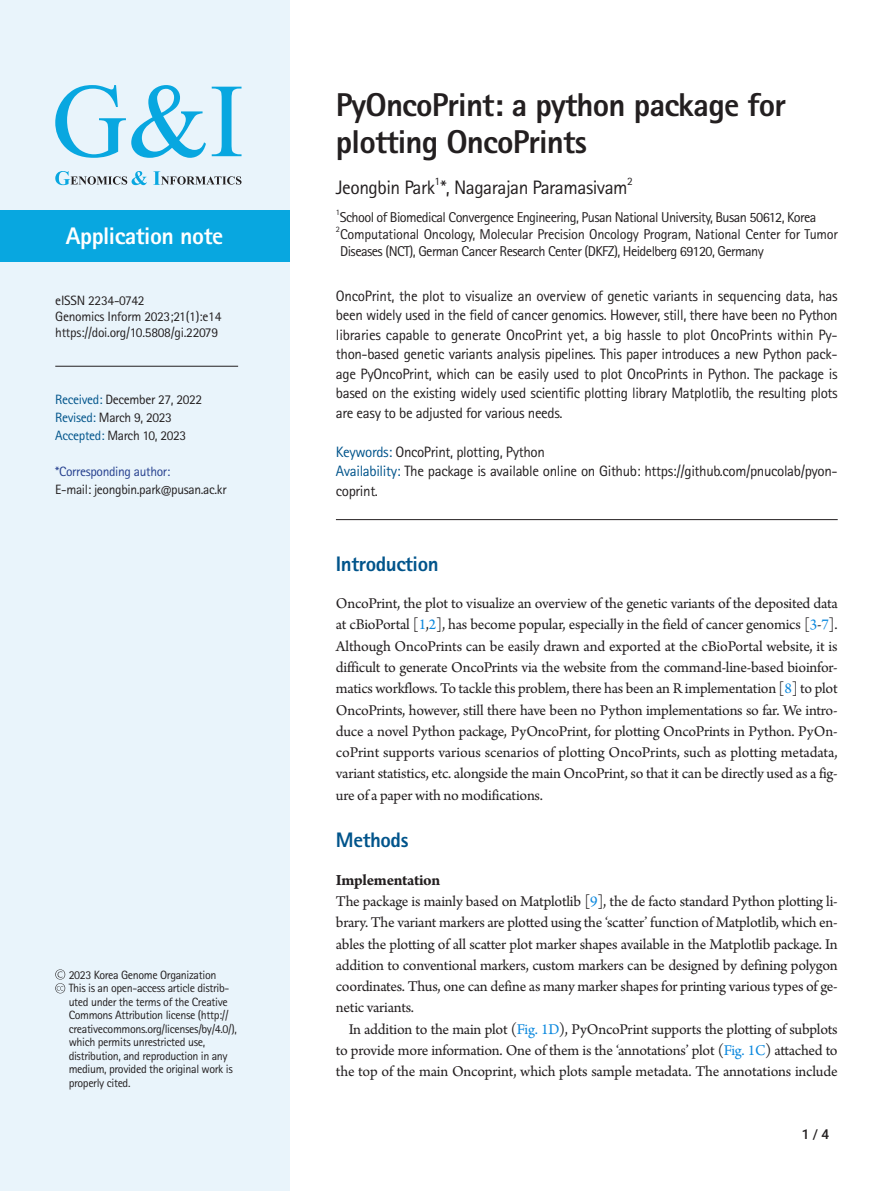
<style>
.page{position:relative;width:893px;height:1191px;background:#fff}
.page>*{position:absolute;margin:0;border:0;box-sizing:border-box;transform-origin:0 0}
.article-title{font:800 33px/36.3px "Rotis Sans Serif Std";letter-spacing:-.025em;color:#231f20}
.subject{font:800 24px "Rotis Sans Serif Std";letter-spacing:-.02em;color:#fff}
.body-title{font:800 21px "Rotis Sans Serif Std";letter-spacing:-.02em;color:#00548b}
.contrib-group{font:19.5px "Rotis Sans Serif Std";letter-spacing:-.025em;color:#231f20}
.body-sub-title{font:700 16.5px "Arno Pro";letter-spacing:-.02em;color:#231f20}
.body{font:15.75px/21.3px "Arno Pro";letter-spacing:-.015em;color:#231f20;text-align:justify}
.abstract{font:15px/19.5px "Rotis Sans Serif Std";letter-spacing:-.025em;color:#231f20;text-align:justify}
.aff{font:14.25px/17.1px "Rotis Sans Serif Std";letter-spacing:-.02em;color:#231f20}
.aff-2{font:14.25px "Rotis Sans Serif Std";letter-spacing:-.04em;color:#231f20}
.date-published{font:13.5px "Rotis Sans Serif Std";letter-spacing:-.025em;color:#231f20}
.doi{font:13.5px "Rotis Sans Serif Std";letter-spacing:-.02em;color:#231f20}
.date-published-2{font:13.5px "Rotis Sans Serif Std";letter-spacing:-.025em;color:#253f8e}
.t1{font:500 13.5px "Roboto";color:#231f20}
.t2{font:12px/13.5px "Rotis Sans Serif Std";letter-spacing:-.03em;color:#231f20}
.contrib-group-2{font:11.4px "Rotis Sans Serif Std";color:#231f20}
.aff-3{font:8.25px "Rotis Sans Serif Std";color:#231f20}
.s1{color:#00548b}
.s2{color:#0b88de}
</style>
<div class="page">
<div style="left:0;top:0;width:289px;height:1191px;background:#e9f4fb"></div>
<svg style="left:55px;top:171px;width:187px;height:14px"></svg>
<svg style="left:55px;top:85px;width:151px;height:73px"></svg>
<svg style="left:212px;top:87px;width:30px;height:69px"></svg>
<hr style="left:55px;top:366px;width:183px;height:1px;background:#231f20">
<svg style="left:55px;top:969px;width:10px;height:24px"></svg>
<hr style="left:336px;top:519px;width:502px;height:1px;background:#231f20">
<div style="left:0;top:210px;width:289px;height:51px;background:#08a7e0"></div>
<p class="subject" style="left:66px;top:220px;width:159px">Application note</p>
<p class="doi" style="left:55px;top:292px;width:91px">eISSN 2234-0742</p>
<p class="doi" style="left:55px;top:308px;width:168px">Genomics Inform 2023;21(1):e14</p>
<p class="doi" style="left:55px;top:325px;width:164px">https://doi.org/10.5808/gi.22079</p>
<p class="date-published" style="left:55px;top:391px;width:148px"><span class="s1">Received:</span> December 27, 2022</p>
<p class="date-published" style="left:55px;top:409px;width:118px"><span class="s1">Revised:</span> March 9, 2023</p>
<p class="date-published" style="left:55px;top:427px;width:132px"><span class="s1">Accepted:</span> March 10, 2023</p>
<p class="date-published-2" style="left:55px;top:463px;width:117px">*Corresponding author:</p>
<p class="date-published" style="left:55px;top:481px;width:173px">E-mail: jeongbin.park@pusan.ac.kr</p>
<p class="t2" style="left:69px;top:968px;width:170px">2023 Korea Genome Organization<br>This is an open-access article distrib&shy;uted under the terms of the Creative Commons Attribution license (http:// creativecommons.org/licenses/by/4.0/), which permits unrestricted use, distribution, and reproduction in any medium, provided the original work is properly cited.</p>
<p class="article-title" style="left:336px;top:86px;width:452px">PyOncoPrint: a python package for plotting OncoPrints</p>
<p class="contrib-group" style="left:336px;top:176px;width:293px">Jeongbin Park *, Nagarajan Paramasivam</p>
<p class="contrib-group-2" style="left:435px;top:175px;width:7px">1</p>
<p class="contrib-group-2" style="left:627px;top:175px;width:7px">2</p>
<p class="aff-3" style="left:336px;top:207px;width:6px">1</p>
<p class="aff-2" style="left:340px;top:209px;width:478px">School of Biomedical Convergence Engineering, Pusan National University, Busan 50612, Korea</p>
<p class="aff-3" style="left:336px;top:225px;width:6px">2</p>
<p class="aff" style="left:340px;top:226px;width:499px">Computational Oncology, Molecular Precision Oncology Program, National Center for Tumor<br>Diseases (NCT), German Cancer Research Center (DKFZ), Heidelberg 69120, Germany</p>
<p class="abstract" style="left:336px;top:286px;width:503px">OncoPrint, the plot to visualize an overview of genetic variants in sequencing data, has been widely used in the field of cancer genomics. However, still, there have been no Python libraries capable to generate OncoPrint yet, a big hassle to plot OncoPrints within Py&shy;thon-based genetic variants analysis pipelines. This paper introduces a new Python pack&shy;age PyOncoPrint, which can be easily used to plot OncoPrints in Python. The package is based on the existing widely used scientific plotting library Matplotlib, the resulting plots are easy to be adjusted for various needs.</p>
<p class="abstract" style="left:336px;top:442px;width:210px"><span class="s1">Keywords:</span> OncoPrint, plotting, Python</p>
<p class="abstract" style="left:336px;top:461px;width:503px"><span class="s1">Availability:</span> The package is available online on Github: https://github.com/pnucolab/pyon&shy;coprint.</p>
<p class="body-title" style="left:336px;top:550px;width:104px">Introduction</p>
<p class="body" style="left:336px;top:593px;width:503px">OncoPrint, the plot to visualize an overview of the genetic variants of the deposited data at cBioPortal [<span class="s2">1</span>,<span class="s2">2</span>], has become popular, especially in the field of cancer genomics [<span class="s2">3</span>-<span class="s2">7</span>].<br>Although OncoPrints can be easily drawn and exported at the cBioPortal website, it is difficult to generate OncoPrints via the website from the command-line-based bioinfor&shy;matics workflows. To tackle this problem, there has been an R implementation [<span class="s2">8</span>] to plot OncoPrints, however, still there have been no Python implementations so far. We intro&shy;duce a novel Python package, PyOncoPrint, for plotting OncoPrints in Python. PyOn&shy;coPrint supports various scenarios of plotting OncoPrints, such as plotting metadata, variant statistics, etc. alongside the main OncoPrint, so that it can be directly used as a fig&shy;ure of a paper with no modifications.</p>
<p class="body-title" style="left:336px;top:826px;width:74px">Methods</p>
<p class="body-sub-title" style="left:336px;top:870px;width:106px">Implementation</p>
<p class="body" style="left:336px;top:891px;width:503px">The package is mainly based on Matplotlib [<span class="s2">9</span>], the de facto standard Python plotting li&shy;brary. The variant markers are plotted using the ‘scatter’ function of Matplotlib, which en&shy;ables the plotting of all scatter plot marker shapes available in the Matplotlib package. In addition to conventional markers, custom markers can be designed by defining polygon coordinates. Thus, one can define as many marker shapes for printing various types of ge&shy;netic variants.</p>
<p class="body" style="left:336px;top:1019px;width:503px;text-indent:13px">In addition to the main plot (<span class="s2">Fig. 1D</span>), PyOncoPrint supports the plotting of subplots to provide more information. One of them is the ‘annotations’ plot (<span class="s2">Fig. 1C</span>) attached to the top of the main Oncoprint, which plots sample metadata. The annotations include</p>
<p class="t1" style="left:802px;top:1124px;width:29px">1 / 4</p>
</div>
